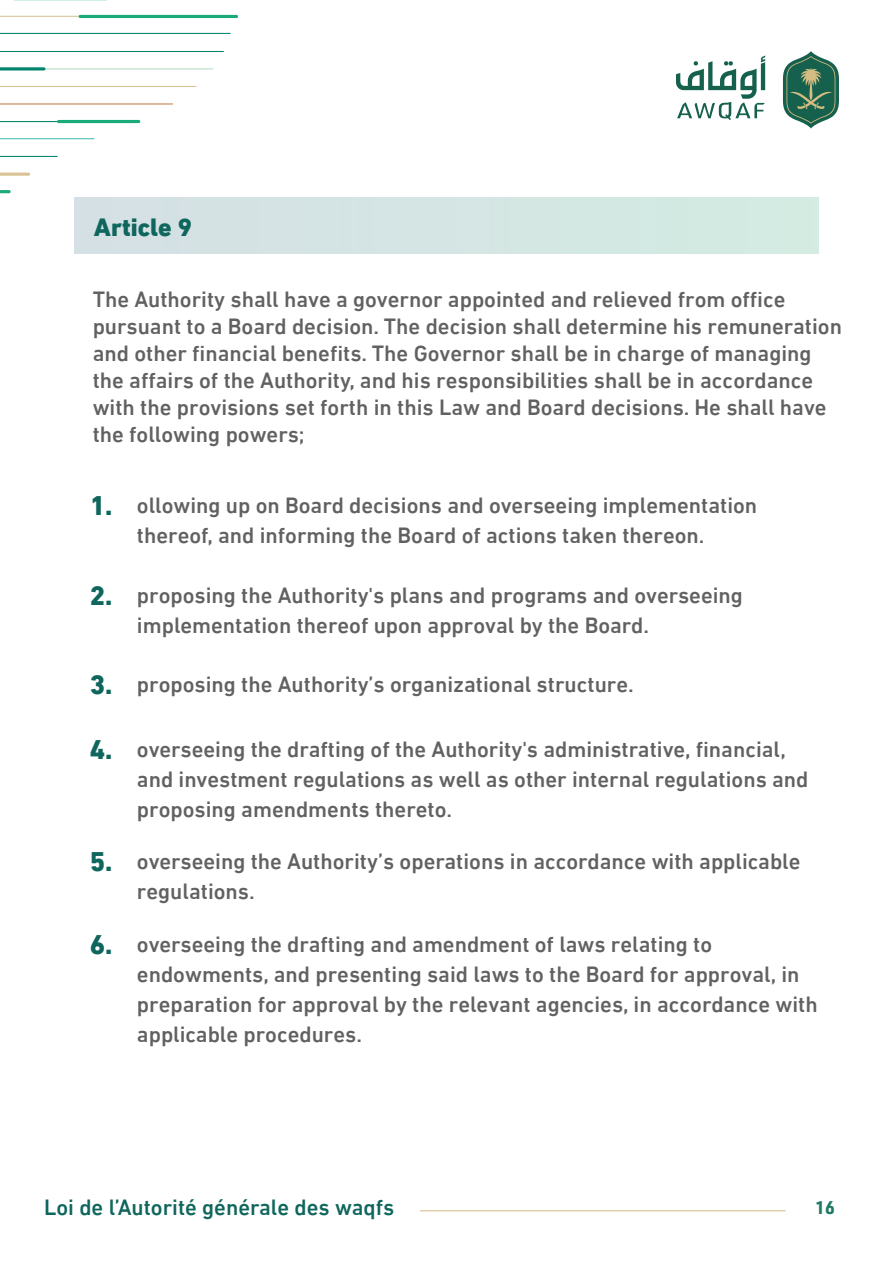
<style>
.page{position:relative;width:893px;height:1263px;background:#fff}
.page>*{position:absolute;margin:0;border:0;box-sizing:border-box;transform-origin:0 0}
.t1{font:800 25.5px "DIN Next LT Arabic";color:#0f665d}
.t2{font:500 22.5px/30px "DIN Next LT Arabic";color:#606160}
.t3{font:500 22.5px "DIN Next LT Arabic";color:#0f665d}
.t4{font:700 18px "URWDIN Arabic";color:rgb(0 104 81/.88)}
.s1{font-weight:800;font-size:27.45px;color:#0f665d}
</style>
<div class="page">
<div style="left:74px;top:198px;width:744px;height:56px;background:#d4e5e4"></div>
<svg style="left:783px;top:51px;width:56px;height:78px"></svg>
<svg style="left:676px;top:55px;width:89px;height:65px"></svg>
<svg style="left:0;top:16px;width:79px;height:1px"></svg>
<svg style="left:0;top:51px;width:224px;height:1px"></svg>
<svg style="left:0;top:33px;width:231px;height:1px"></svg>
<hr style="left:43px;top:68px;width:170px;height:1px;background:#b3dcc0">
<svg style="left:0;top:86px;width:196px;height:1px"></svg>
<svg style="left:0;top:103px;width:173px;height:2px"></svg>
<svg style="left:0;top:173px;width:30px;height:3px"></svg>
<svg style="left:0;top:156px;width:58px;height:1px"></svg>
<svg style="left:0;top:138px;width:94px;height:1px"></svg>
<svg style="left:0;top:121px;width:57px;height:1px"></svg>
<svg style="left:0;top:190px;width:11px;height:3px"></svg>
<hr style="left:79px;top:15px;width:104px;height:3px;background:#1bab7a;border-radius:2px">
<hr style="left:179px;top:15px;width:59px;height:3px;background:#1bab7a;border-radius:2px">
<svg style="left:14px;top:0;width:93px;height:1px"></svg>
<hr style="left:57px;top:120px;width:83px;height:3px;background:#1bab7a;border-radius:2px">
<svg style="left:0;top:67px;width:45px;height:3px"></svg>
<hr style="left:420px;top:1210px;width:365px;height:1px;background:#d0b686">
<p class="t1" style="left:94px;top:213px;width:100px">Article 9</p>
<p class="t2" style="left:93px;top:286px;width:751px;line-height:27px">The Authority shall have a governor appointed and relieved from office pursuant to a Board decision. The decision shall determine his remuneration and other financial benefits. The Governor shall be in charge of managing the affairs of the Authority, and his responsibilities shall be in accordance with the provisions set forth in this Law and Board decisions. He shall have the following powers;</p>
<p class="t2" style="left:90px;top:490px;width:669px;text-align:center"><span class="s1">1.</span> ollowing up on Board decisions and overseeing implementation thereof, and informing the Board of actions taken thereon.</p>
<p class="t2" style="left:137px;top:580px;width:607px;text-indent:-47px"><span class="s1">2.</span> proposing the Authority's plans and programs and overseeing implementation thereof upon approval by the Board.</p>
<p class="t2" style="left:90px;top:669px;width:546px"><span class="s1">3.</span> proposing the Authority’s organizational structure.</p>
<p class="t2" style="left:137px;top:734px;width:673px;text-indent:-47px"><span class="s1">4.</span> overseeing the drafting of the Authority's administrative, financial, and investment regulations as well as other internal regulations and proposing amendments thereto.</p>
<p class="t2" style="left:137px;top:846px;width:665px;text-indent:-47px"><span class="s1">5.</span> overseeing the Authority’s operations in accordance with applicable regulations.</p>
<p class="t2" style="left:137px;top:929px;width:682px;text-indent:-47px"><span class="s1">6.</span> overseeing the drafting and amendment of laws relating to endowments, and presenting said laws to the Board for approval, in preparation for approval by the relevant agencies, in accordance with applicable procedures.</p>
<p class="t3" style="left:44px;top:1194px;width:352px">Loi de l’Autorité générale des waqfs</p>
<p class="t4" style="left:815px;top:1197px;width:21px">16</p>
</div>
